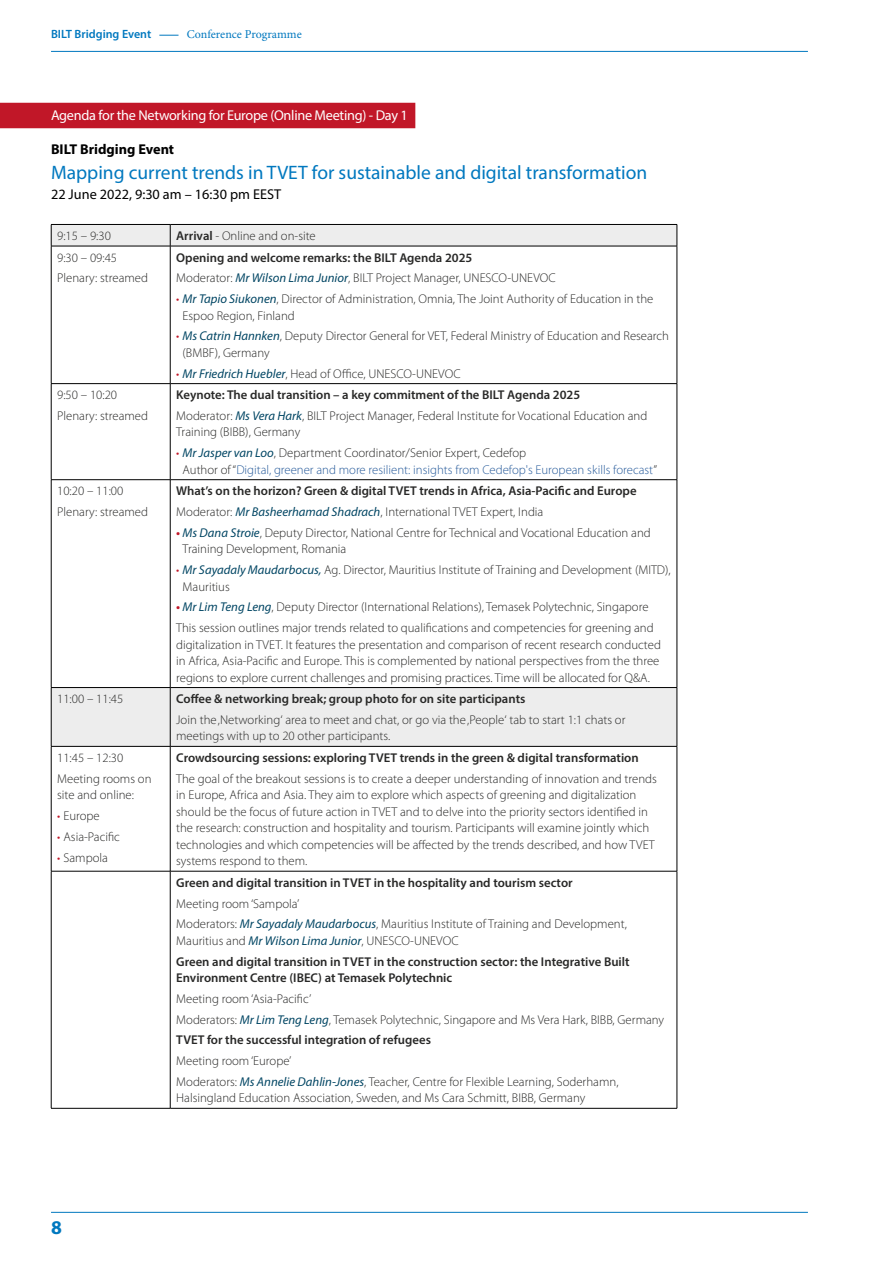
<style>
.page{position:relative;width:893px;height:1263px;background:#fff}
.page>*{position:absolute;margin:0;border:0;box-sizing:border-box;transform-origin:0 0}
.t1{font:19.5px "Myriad Pro";color:#0078bf}
.t2{font:700 19.5px "Myriad Pro";color:#0078bf}
.t3{font:14.25px "Myriad Pro";letter-spacing:-.02em;color:#fff}
.t4{font:14.25px "Myriad Pro";color:#000}
.t5{font:700 14.25px "Myriad Pro";color:#000}
.t6{font:300 12.75px/16.5px "Myriad Pro";color:#282827}
.t7{font:600 12.75px/20.7px "Myriad Pro";color:#282827}
.t8{font:300 12.75px/16.5px "Myriad Pro";color:#275b9b}
.t9{font:12px "Minion Pro";color:#0078bf}
.t10{font:600 12px "Myriad Pro";color:#0078bf}
.s1{font-weight:600}
.s2{font-weight:400;font-style:italic;color:#004563}
.s3{color:#c11728}
.s4{color:#282827}
.s5{font-weight:300}
.s6{font-weight:600;font-style:italic;color:#c11728}
</style>
<div class="page">
<hr style="left:51px;top:51px;width:757px;height:1px;background:#0078bf">
<svg style="left:159px;top:35px;width:20px;height:1px"></svg>
<hr style="left:51px;top:1212px;width:757px;height:1px;background:#0078bf">
<div style="left:0;top:103px;width:415px;height:25px;background:#c11728"></div>
<svg style="left:52px;top:225px;width:625px;height:521px"></svg>
<hr style="left:51px;top:224px;width:119px;height:1px;background:#000">
<svg style="left:51px;top:225px;width:1px;height:21px"></svg>
<hr style="left:170px;top:224px;width:507px;height:1px;background:#000">
<svg style="left:170px;top:225px;width:1px;height:21px"></svg>
<svg style="left:677px;top:225px;width:1px;height:21px"></svg>
<hr style="left:51px;top:246px;width:119px;height:1px;background:#000">
<hr style="left:51px;top:246px;width:1px;height:137px;background:#000">
<hr style="left:170px;top:246px;width:507px;height:1px;background:#000">
<hr style="left:170px;top:246px;width:1px;height:137px;background:#000">
<hr style="left:677px;top:246px;width:1px;height:137px;background:#000">
<hr style="left:51px;top:383px;width:119px;height:1px;background:#000">
<hr style="left:51px;top:384px;width:1px;height:95px;background:#000">
<hr style="left:170px;top:383px;width:507px;height:1px;background:#000">
<hr style="left:170px;top:384px;width:1px;height:95px;background:#000">
<hr style="left:677px;top:384px;width:1px;height:95px;background:#000">
<hr style="left:51px;top:479px;width:119px;height:1px;background:#000">
<hr style="left:51px;top:480px;width:1px;height:207px;background:#000">
<hr style="left:170px;top:479px;width:507px;height:1px;background:#000">
<hr style="left:170px;top:480px;width:1px;height:207px;background:#000">
<hr style="left:677px;top:480px;width:1px;height:207px;background:#000">
<hr style="left:51px;top:687px;width:119px;height:1px;background:#000">
<hr style="left:51px;top:688px;width:1px;height:58px;background:#000">
<hr style="left:170px;top:687px;width:507px;height:1px;background:#000">
<hr style="left:170px;top:688px;width:1px;height:58px;background:#000">
<hr style="left:677px;top:688px;width:1px;height:58px;background:#000">
<hr style="left:51px;top:746px;width:119px;height:1px;background:#000">
<hr style="left:51px;top:746px;width:1px;height:125px;background:#000">
<hr style="left:170px;top:746px;width:507px;height:1px;background:#000">
<hr style="left:170px;top:746px;width:1px;height:125px;background:#000">
<hr style="left:677px;top:746px;width:1px;height:125px;background:#000">
<hr style="left:51px;top:871px;width:119px;height:1px;background:#000">
<hr style="left:51px;top:871px;width:1px;height:237px;background:#000">
<hr style="left:170px;top:871px;width:507px;height:1px;background:#000">
<hr style="left:170px;top:871px;width:1px;height:237px;background:#000">
<hr style="left:677px;top:871px;width:1px;height:237px;background:#000">
<hr style="left:51px;top:1108px;width:119px;height:1px;background:#000">
<hr style="left:170px;top:1108px;width:507px;height:1px;background:#000">
<p class="t10" style="left:51px;top:27px;width:102px">BILT Bridging Event</p>
<p class="t9" style="left:187px;top:26px;width:117px">Conference Programme</p>
<p class="t3" style="left:51px;top:106px;width:358px">Agenda for the Networking for Europe (Online Meeting) - Day 1</p>
<p class="t5" style="left:51px;top:140px;width:125px">BILT Bridging Event</p>
<h1 class="t1" style="left:51px;top:161px;width:598px">Mapping current trends in TVET for sustainable and digital transformation</h1>
<p class="t4" style="left:51px;top:185px;width:232px">22 June 2022, 9:30 am – 16:30 pm EEST</p>
<p class="t6" style="left:57px;top:227px;width:55px">9:15 – 9:30</p>
<p class="t6" style="left:176px;top:227px;width:141px"><span class="s1">Arrival</span> - Online and on-site</p>
<p class="t6" style="left:57px;top:247px;width:92px;line-height:20.7px">9:30 – 09:45<br>Plenary: streamed</p>
<p class="t6" style="left:176px;top:247px;width:381px;line-height:20.7px"><span class="s1">Opening and welcome remarks: the BILT Agenda 2025<br></span>Moderator: <span class="s2">Mr Wilson Lima Junior</span>, BILT Project Manager, UNESCO-UNEVOC</p>
<p class="t6" style="left:183px;top:290px;width:472px;text-indent:-6px"><span class="s3">•</span> <span class="s2">Mr Tapio Siukonen</span>, Director of Administration, Omnia, The Joint Authority of Education in the<br>Espoo Region, Finland</p>
<p class="t6" style="left:183px;top:328px;width:488px;text-indent:-6px"><span class="s3">•</span> <span class="s2">Ms Catrin Hannken</span>, Deputy Director General for VET, Federal Ministry of Education and Research (BMBF), Germany</p>
<p class="t6" style="left:176px;top:365px;width:286px"><span class="s3">•</span> <span class="s2">Mr Friedrich Huebler</span>, Head of Office, UNESCO-UNEVOC</p>
<p class="t6" style="left:57px;top:384px;width:92px;line-height:20.7px">9:50 – 10:20<br>Plenary: streamed</p>
<p class="t6" style="left:176px;top:384px;width:473px;line-height:20.7px"><span class="s1">Keynote: The dual transition – a key commitment of the BILT Agenda 2025<br></span>Moderator: <span class="s2">Ms Vera Hark</span>, BILT Project Manager, Federal Institute for Vocational Education and</p>
<p class="t6" style="left:176px;top:424px;width:126px">Training (BIBB), Germany</p>
<p class="t8" style="left:183px;top:445px;width:476px;text-indent:-6px"><span class="s3">•</span> <span class="s2">Mr Jasper van Loo</span><span class="s4">, Department Coordinator/Senior Expert, Cedefop<br>Author of “</span>Digital, greener and more resilient: insights from Cedefop's European skills forecast<span class="s4">”</span></p>
<p class="t6" style="left:57px;top:481px;width:92px;line-height:20.7px">10:20 – 11:00<br>Plenary: streamed</p>
<p class="t7" style="left:176px;top:480px;width:462px">What’s on the horizon? Green &amp; digital TVET trends in Africa, Asia-Pacific and Europe<br><span class="s5">Moderator:</span> <span class="s2">Mr Basheerhamad Shadrach</span><span class="s5">, International TVET Expert, India</span></p>
<p class="t6" style="left:183px;top:524px;width:470px;text-indent:-6px"><span class="s6">•</span> <span class="s2">Ms Dana Stroie</span>, Deputy Director, National Centre for Technical and Vocational Education and<br>Training Development, Romania</p>
<p class="t6" style="left:183px;top:561px;width:490px;text-indent:-6px"><span class="s3">•</span> <span class="s2">Mr Sayadaly Maudarbocus,</span> Ag. Director, Mauritius Institute of Training and Development (MITD),<br>Mauritius</p>
<p class="t6" style="left:176px;top:597px;width:479px;line-height:20.7px"><span class="s6">•</span> <span class="s2">Mr Lim Teng Leng</span>, Deputy Director (International Relations), Temasek Polytechnic, Singapore<br>This session outlines major trends related to qualifications and competencies for greening and</p>
<p class="t6" style="left:176px;top:636px;width:486px;text-align:justify">digitalization in TVET. It features the presentation and comparison of recent research conducted in Africa, Asia-Pacific and Europe. This is complemented by national perspectives from the three regions to explore current challenges and promising practices. Time will be allocated for Q&amp;A.</p>
<p class="t6" style="left:57px;top:690px;width:68px">11:00 – 11:45</p>
<p class="t7" style="left:176px;top:688px;width:351px">Coffee &amp; networking break; group photo for on site participants</p>
<p class="t6" style="left:176px;top:711px;width:451px">Join the ‚Networking‘ area to meet and chat, or go via the ‚People‘ tab to start 1:1 chats or meetings with up to 20 other participants.</p>
<p class="t6" style="left:57px;top:747px;width:96px;line-height:20.7px">11:45 – 12:30<br>Meeting rooms on</p>
<p class="t6" style="left:57px;top:787px;width:78px">site and online:</p>
<p class="t6" style="left:57px;top:807px;width:44px"><span class="s3">•</span> Europe</p>
<p class="t6" style="left:57px;top:828px;width:64px"><span class="s3">•</span> Asia-Pacific</p>
<p class="t6" style="left:57px;top:849px;width:52px"><span class="s3">•</span> Sampola</p>
<p class="t7" style="left:176px;top:747px;width:464px">Crowdsourcing sessions: exploring TVET trends in the green &amp; digital transformation</p>
<p class="t6" style="left:176px;top:770px;width:482px">The goal of the breakout sessions is to create a deeper understanding of innovation and trends in Europe, Africa and Asia. They aim to explore which aspects of greening and digitalization should be the focus of future action in TVET and to delve into the priority sectors identified in the research: construction and hospitality and tourism. Participants will examine jointly which technologies and which competencies will be affected by the trends described, and how TVET systems respond to them.</p>
<p class="t7" style="left:176px;top:872px;width:398px">Green and digital transition in TVET in the hospitality and tourism sector</p>
<p class="t6" style="left:176px;top:893px;width:452px;line-height:20.7px">Meeting room ‘Sampola’<br>Moderators: <span class="s2">Mr Sayadaly Maudarbocus</span>, Mauritius Institute of Training and Development,</p>
<p class="t7" style="left:176px;top:930px;width:455px"><span class="s5">Mauritius and</span> <span class="s2">Mr Wilson Lima Junior</span><span class="s5">, UNESCO-UNEVOC<br></span>Green and digital transition in TVET in the construction sector: the Integrative Built</p>
<p class="t7" style="left:176px;top:967px;width:278px">Environment Centre (IBEC) at Temasek Polytechnic</p>
<p class="t6" style="left:176px;top:988px;width:489px;line-height:20.7px">Meeting room ‘Asia-Pacific’<br>Moderators: <span class="s2">Mr Lim Teng Leng</span>, Temasek Polytechnic, Singapore and Ms Vera Hark, BIBB, Germany<br><span class="s1">TVET for the successful integration of refugees</span></p>
<p class="t6" style="left:176px;top:1050px;width:444px;line-height:20.7px">Meeting room ‘Europe’<br>Moderators: <span class="s2">Ms Annelie Dahlin-Jones</span>, Teacher, Centre for Flexible Learning, Soderhamn,</p>
<p class="t6" style="left:176px;top:1090px;width:411px">Halsingland Education Association, Sweden, and Ms Cara Schmitt, BIBB, Germany</p>
<h1 class="t2" style="left:51px;top:1215px;width:12px">8</h1>
</div>
